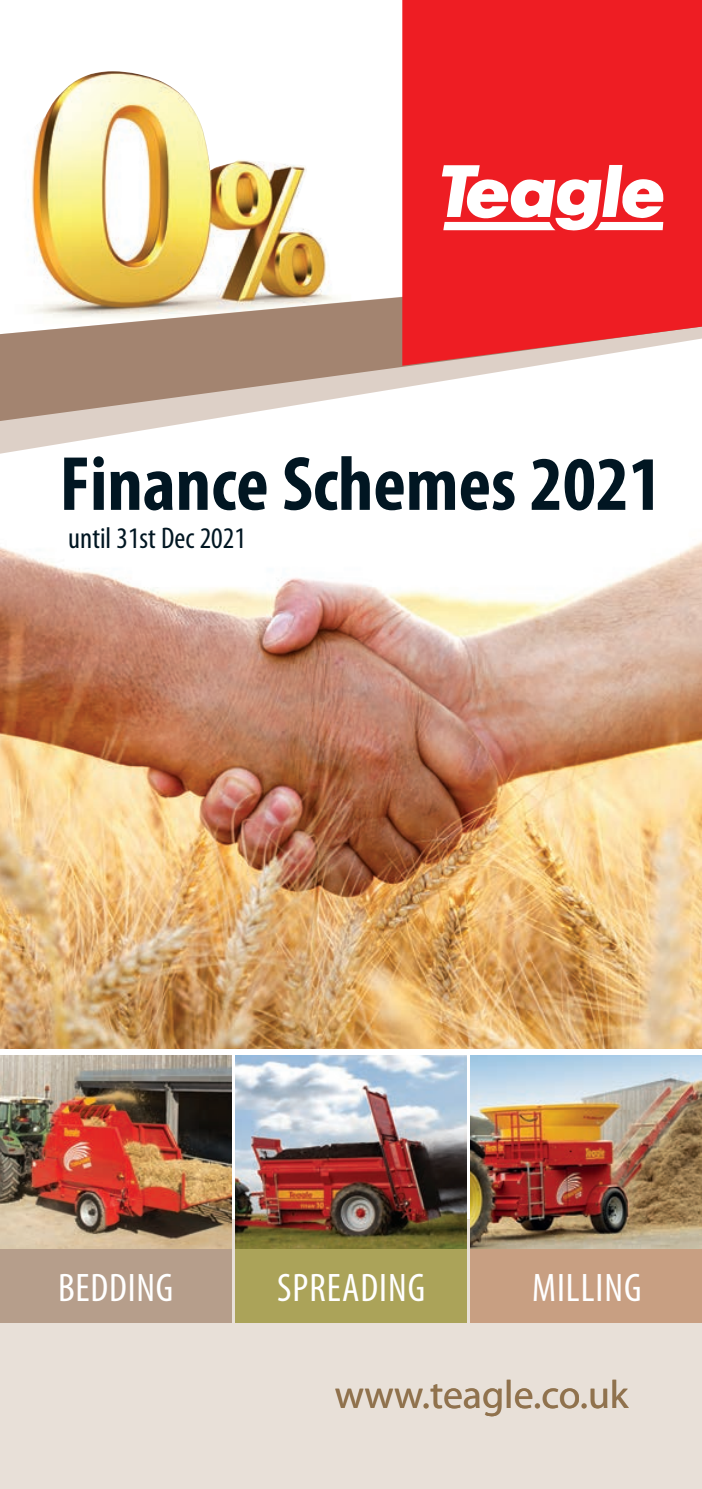
<style>
.page{position:relative;width:702px;height:1489px;background:#fff}
.page>*{position:absolute;margin:0;border:0;box-sizing:border-box;transform-origin:0 0}
.t1{font:700 condensed 77.5px "Myriad Pro";color:#011622}
.t2{font:condensed 40px "Myriad Pro";letter-spacing:.025em;color:#fff}
.t3{font:39.75px "Myriad Pro";color:#90724d}
.t4{font:condensed 30px "Myriad Pro";color:#011622}
</style>
<div class="page">
<div style="left:0;top:1219px;width:702px;height:269px;background:#e8e0d8"></div>
<svg style="left:0;top:1215px;width:702px;height:108px"></svg>
<img style="left:0;top:541px;width:702px;height:507px">
<div style="left:0;top:1248px;width:231px;height:74px;background:#b69e8b"></div>
<div style="left:235px;top:1248px;width:231px;height:74px;background:#aba359"></div>
<div style="left:471px;top:1248px;width:231px;height:74px;background:#c89f82"></div>
<img style="left:0;top:1055px;width:231px;height:193px">
<img style="left:235px;top:1055px;width:231px;height:193px">
<img style="left:471px;top:1055px;width:231px;height:193px">
<img style="left:28px;top:71px;width:299px;height:196px">
<svg style="left:0;top:267px;width:534px;height:187px"></svg>
<svg style="left:402px;top:0;width:300px;height:366px;fill:#ee1d23"></svg>
<svg style="left:432px;top:165px;width:234px;height:83px"></svg>
<h1 class="t1" style="left:60px;top:435px;width:603px">Finance Schemes 2021</h1>
<p class="t4" style="left:68px;top:519px;width:179px">until 31st Dec 2021</p>
<p class="t2" style="left:58px;top:1263px;width:117px">BEDDING</p>
<p class="t2" style="left:277px;top:1263px;width:150px">SPREADING</p>
<p class="t2" style="left:532px;top:1263px;width:111px">MILLING</p>
<p class="t3" style="left:334px;top:1370px;width:295px">www.teagle.co.uk</p>
</div>
